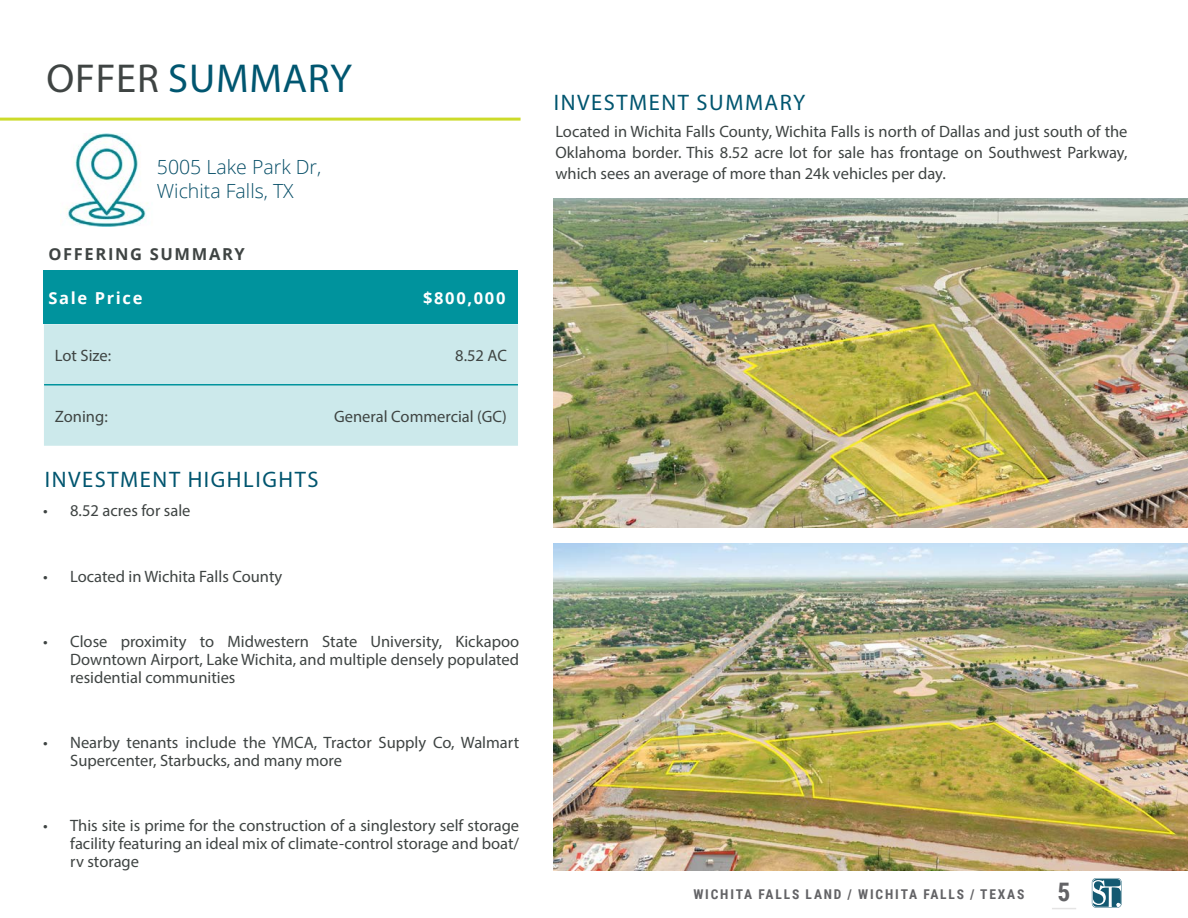
<style>
.page{position:relative;width:1188px;height:918px;background:#fff}
.page>*{position:absolute;margin:0;border:0;box-sizing:border-box;transform-origin:0 0}
.t1{font:40.5px "Myriad Pro";letter-spacing:.02em;color:#005670}
.t2{font:700 25.5px "Roboto Condensed";color:#636366}
.t3{font:22.5px "Myriad Pro";letter-spacing:.07em;color:#01556f}
.t4{font:300 19.5px "Open Sans";color:#064e67}
.JDM_Small_Font{font:16.5px/18px "Myriad Pro";color:#3f4443;text-align:justify}
.t5{font:16.5px "Myriad Pro";color:#3f4543}
.t6{font:700 16.5px "Open Sans";letter-spacing:.1em;color:#fff}
.t7{font:700 16.5px "Open Sans";letter-spacing:.1em;color:#3f4443}
.t8{font:700 13.5px "Roboto Condensed";letter-spacing:.135em;color:#636366}
.s1{color:#3f4443}
</style>
<div class="page">
<svg style="left:1052px;top:908px;width:24px;height:1px"></svg>
<svg style="left:1092px;top:878px;width:30px;height:30px"></svg>
<hr style="left:0;top:118px;width:521px;height:3px;background:#ccdb2a">
<img style="left:554px;top:198px;width:634px;height:330px">
<div style="left:44px;top:270px;width:474px;height:54px;background:#00939d"></div>
<div style="left:44px;top:324px;width:474px;height:122px;background:#cce9eb"></div>
<img style="left:554px;top:543px;width:634px;height:328px">
<hr style="left:44px;top:384px;width:474px;height:2px;background:#00939d">
<img style="left:66px;top:134px;width:82px;height:92px">
<p class="t1" style="left:47px;top:54px;width:307px"><span class="s1">OFFER</span> SUMMARY</p>
<p class="t4" style="left:157px;top:154px;width:166px">5005 Lake Park Dr,</p>
<p class="t4" style="left:157px;top:177px;width:138px">Wichita Falls, TX</p>
<p class="t7" style="left:48px;top:242px;width:198px">OFFERING SUMMARY</p>
<p class="t6" style="left:48px;top:286px;width:96px">Sale Price</p>
<p class="t6" style="left:423px;top:286px;width:84px">$800,000</p>
<p class="t5" style="left:55px;top:345px;width:58px">Lot Size:</p>
<p class="t5" style="left:455px;top:345px;width:53px">8.52 AC</p>
<p class="t5" style="left:55px;top:406px;width:54px">Zoning:</p>
<p class="t5" style="left:334px;top:406px;width:174px">General Commercial (GC)</p>
<p class="t3" style="left:45px;top:465px;width:275px">INVESTMENT HIGHLIGHTS</p>
<p class="JDM_Small_Font" style="left:43px;top:502px;width:149px">• 8.52 acres for sale</p>
<p class="JDM_Small_Font" style="left:43px;top:567px;width:241px">• Located in Wichita Falls County</p>
<p class="JDM_Small_Font" style="left:70px;top:632px;width:450px;text-indent:-27px">• Close proximity to Midwestern State University, Kickapoo Downtown Airport, Lake Wichita, and multiple densely populated residential communities</p>
<p class="JDM_Small_Font" style="left:70px;top:733px;width:450px;text-indent:-27px">• Nearby tenants include the YMCA, Tractor Supply Co, Walmart<br>Supercenter, Starbucks, and many more</p>
<p class="JDM_Small_Font" style="left:70px;top:817px;width:451px;text-indent:-27px">• This site is prime for the construction of a singlestory self storage facility featuring an ideal mix of climate-control storage and boat/ rv storage</p>
<p class="t3" style="left:554px;top:89px;width:253px">INVESTMENT SUMMARY</p>
<p class="JDM_Small_Font" style="left:555px;top:120px;width:574px;line-height:21px">Located in Wichita Falls County, Wichita Falls is north of Dallas and just south of the Oklahoma border. This 8.52 acre lot for sale has frontage on Southwest Parkway, which sees an average of more than 24k vehicles per day.</p>
<p class="t8" style="left:693px;top:885px;width:333px">WICHITA FALLS LAND / WICHITA FALLS / TEXAS</p>
<h2 class="t2" style="left:1058px;top:874px;width:14px">5</h2>
</div>
